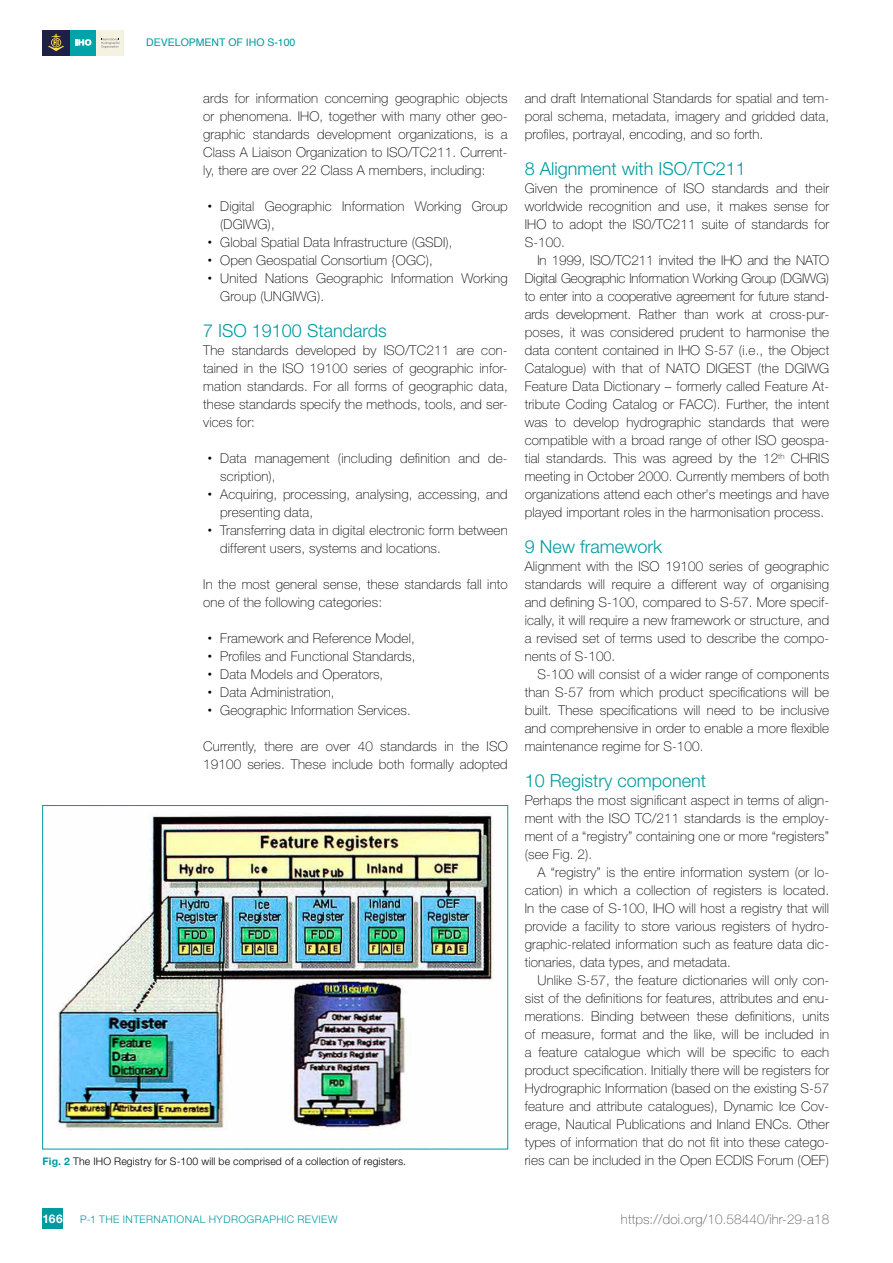
<style>
.page{position:relative;width:893px;height:1263px;background:#fff}
.page>*{position:absolute;margin:0;border:0;box-sizing:border-box;transform-origin:0 0}
.t1{font:300 18px "Helvetica Neue LT Std";color:#009a9f}
.t2{font:100 13.5px/18px "Helvetica Neue LT Std";letter-spacing:.01em;color:#000;text-align:justify}
.t3{font:100 13.5px "Helvetica Neue LT Std";letter-spacing:.01em;color:#575756}
.t4{font:700 12px "Helvetica Neue LT Std";color:#fff}
.t5{font:300 10.5px "Helvetica Neue LT Std";letter-spacing:.01em;color:#000}
.t6{font:300 10.5px "Helvetica Neue LT Std";letter-spacing:.04em;color:#009a9f}
.t7{font:10.5px "Helvetica";color:#009a9f}
.s1{font-family:"Helvetica";font-weight:400}
.s2{font-weight:700;color:#009a9f}
</style>
<div class="page">
<div style="left:43px;top:1209px;width:20px;height:20px;background:#009a9f"></div>
<div style="left:70px;top:30px;width:27px;height:25px;background:#00a3a7"></div>
<svg style="left:75px;top:39px;width:16px;height:7px"></svg>
<div style="left:97px;top:30px;width:27px;height:25px;background:#f6f2e1"></div>
<svg style="left:101px;top:38px;width:19px;height:10px"></svg>
<div style="left:43px;top:30px;width:27px;height:25px;background:#1f2048"></div>
<svg style="left:48px;top:34px;width:16px;height:17px"></svg>
<img style="left:57px;top:814px;width:437px;height:316px">
<div style="left:42px;top:805px;width:466px;height:344px;border:1px solid #009a9f"></div>
<p class="t7" style="left:146px;top:35px;width:151px">DEVELOPMENT OF IHO S-100</p>
<p class="t2" style="left:203px;top:89px;width:306px">ards for information concerning geographic objects or phenomena. IHO, together with many other geo&shy;graphic standards development organizations, is a Class A Liaison Organization to ISO/TC211. Current&shy;ly, there are over 22 Class A members, including:</p>
<p class="t2" style="left:220px;top:197px;width:289px;text-indent:-13px"><span class="s1">•</span> Digital Geographic Information Working Group (DGIWG),</p>
<p class="t2" style="left:207px;top:233px;width:247px"><span class="s1">•</span> Global Spatial Data Infrastructure (GSDI),</p>
<p class="t2" style="left:207px;top:251px;width:227px"><span class="s1">•</span> Open Geospatial Consortium {OGC),</p>
<p class="t2" style="left:220px;top:269px;width:289px;text-indent:-13px"><span class="s1">•</span> United Nations Geographic Information Working<br>Group (UNGIWG).</p>
<h1 class="t1" style="left:203px;top:320px;width:185px">7 ISO 19100 Standards</h1>
<p class="t2" style="left:203px;top:341px;width:306px">The standards developed by ISO/TC211 are con&shy;tained in the ISO 19100 series of geographic infor&shy;mation standards. For all forms of geographic data, these standards specify the methods, tools, and ser&shy;vices for:</p>
<p class="t2" style="left:220px;top:449px;width:289px;text-indent:-13px"><span class="s1">•</span> Data management (including definition and de&shy;scription),</p>
<p class="t2" style="left:220px;top:485px;width:289px;text-indent:-13px"><span class="s1">•</span> Acquiring, processing, analysing, accessing, and presenting data,</p>
<p class="t2" style="left:220px;top:521px;width:289px;text-indent:-13px"><span class="s1">•</span> Transferring data in digital electronic form between different users, systems and locations.</p>
<p class="t2" style="left:203px;top:575px;width:306px">In the most general sense, these standards fall into one of the following categories:</p>
<p class="t2" style="left:207px;top:629px;width:209px"><span class="s1">•</span> Framework and Reference Model,</p>
<p class="t2" style="left:207px;top:647px;width:210px"><span class="s1">•</span> Profiles and Functional Standards,</p>
<p class="t2" style="left:207px;top:665px;width:177px"><span class="s1">•</span> Data Models and Operators,</p>
<p class="t2" style="left:207px;top:683px;width:129px"><span class="s1">•</span> Data Administration,</p>
<p class="t2" style="left:207px;top:701px;width:205px"><span class="s1">•</span> Geographic Information Services.</p>
<p class="t2" style="left:203px;top:737px;width:306px">Currently, there are over 40 standards in the ISO<br>19100 series. These include both formally adopted</p>
<p class="t5" style="left:43px;top:1155px;width:365px"><span class="s2">Fig. 2</span> The IHO Registry for S-100 will be comprised of a collection of registers.</p>
<p class="t2" style="left:525px;top:89px;width:306px">and draft International Standards for spatial and tem&shy;poral schema, metadata, imagery and gridded data, profiles, portrayal, encoding, and so forth.</p>
<h1 class="t1" style="left:525px;top:158px;width:223px">8 Alignment with ISO/TC211</h1>
<p class="t2" style="left:525px;top:179px;width:306px">Given the prominence of ISO standards and their worldwide recognition and use, it makes sense for IHO to adopt the IS0/TC211 suite of standards for S-100.</p>
<p class="t2" style="left:525px;top:251px;width:306px;text-indent:13px">In 1999, ISO/TC211 invited the IHO and the NATO Digital Geographic Information Working Group (DGIWG) to enter into a cooperative agreement for future stand&shy;ards development. Rather than work at cross-pur&shy;poses, it was considered prudent to harmonise the data content contained in IHO S-57 (i.e., the Object Catalogue) with that of NATO DIGEST (the DGIWG Feature Data Dictionary – formerly called Feature At&shy;tribute Coding Catalog or FACC). Further, the intent was to develop hydrographic standards that were compatible with a broad range of other ISO geospa&shy;tial standards. This was agreed by the 12<sup>th</sup> CHRIS meeting in October 2000. Currently members of both organizations attend each other's meetings and have played important roles in the harmonisation process.</p>
<h1 class="t1" style="left:525px;top:536px;width:139px">9 New framework</h1>
<p class="t2" style="left:525px;top:557px;width:306px">Alignment with the ISO 19100 series of geographic standards will require a different way of organising and defining S-100, compared to S-57. More specif&shy;ically, it will require a new framework or structure, and a revised set of terms used to describe the compo&shy;nents of S-100.</p>
<p class="t2" style="left:525px;top:665px;width:306px;text-indent:13px">S-100 will consist of a wider range of components than S-57 from which product specifications will be built. These specifications will need to be inclusive and comprehensive in order to enable a more flexible maintenance regime for S-100.</p>
<h1 class="t1" style="left:525px;top:770px;width:183px">10 Registry component</h1>
<p class="t2" style="left:525px;top:791px;width:306px">Perhaps the most significant aspect in terms of align&shy;ment with the ISO TC/211 standards is the employ&shy;ment of a “registry” containing one or more “registers” (see Fig. 2).</p>
<p class="t2" style="left:525px;top:863px;width:306px;text-indent:13px">A “registry” is the entire information system (or lo&shy;cation) in which a collection of registers is located.<br>In the case of S-100, IHO will host a registry that will provide a facility to store various registers of hydro&shy;graphic-related information such as feature data dic&shy;tionaries, data types, and metadata.</p>
<p class="t2" style="left:525px;top:971px;width:306px;text-indent:13px">Unlike S-57, the feature dictionaries will only con&shy;sist of the definitions for features, attributes and enu&shy;merations. Binding between these definitions, units of measure, format and the like, will be included in a feature catalogue which will be specific to each product specification. Initially there will be registers for Hydrographic Information (based on the existing S-57 feature and attribute catalogues), Dynamic Ice Cov&shy;erage, Nautical Publications and Inland ENCs. Other types of information that do not fit into these catego&shy;ries can be included in the Open ECDIS Forum (OEF)</p>
<p class="t4" style="left:43px;top:1211px;width:22px">166</p>
<p class="t6" style="left:80px;top:1212px;width:259px">P-1 THE INTERNATIONAL HYDROGRAPHIC REVIEW</p>
<p class="t3" style="left:621px;top:1211px;width:210px">https://doi.org/10.58440/ihr-29-a18</p>
</div>
